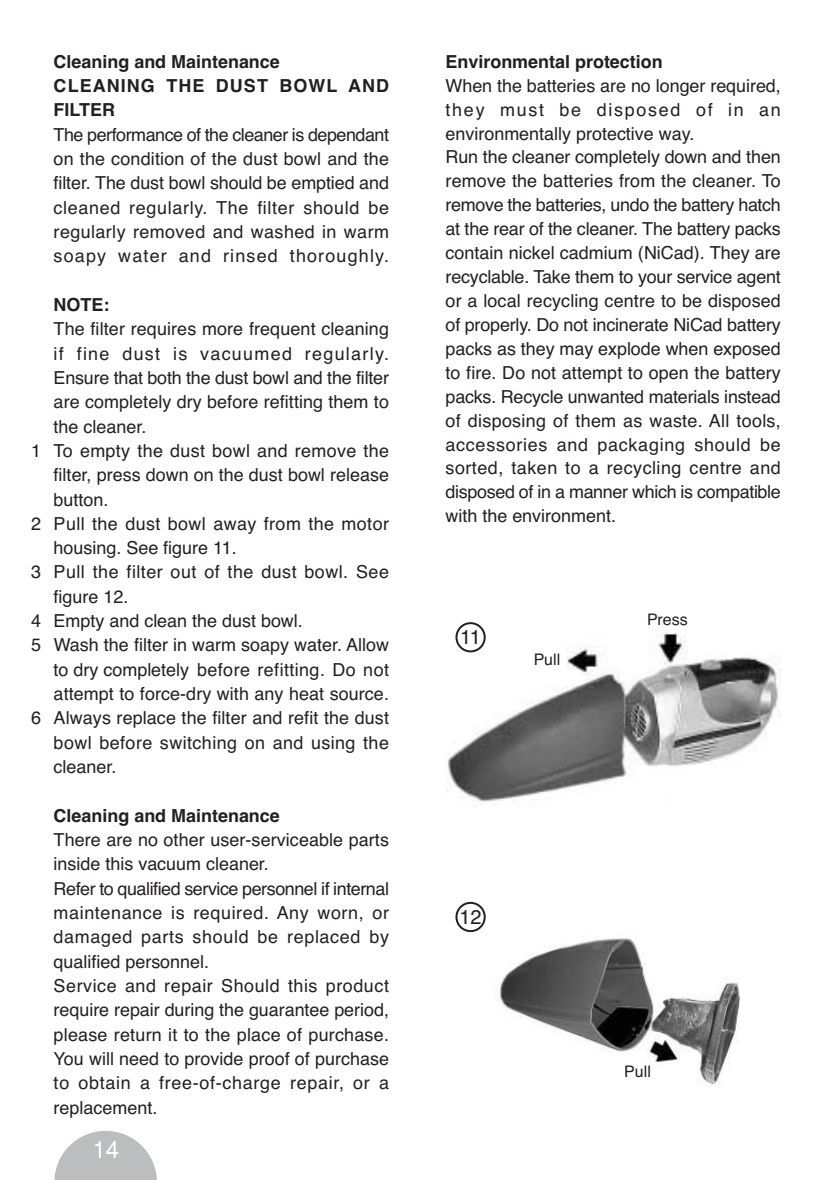
<style>
.page{position:relative;width:835px;height:1180px;background:#fff}
.page>*{position:absolute;margin:0;border:0;box-sizing:border-box;transform-origin:0 0}
.t1{font:23.97px "Helvetica BB";color:#fff}
.t2{font:19.95px "Helvetica TU";color:#231f20}
.t3{font:17.85px/24px "Helvetica TU";color:#231f20}
.t4{font:17.85px "Helvetica TU";letter-spacing:.025em;color:#231f20}
.t5{font:700 17.85px/24.3px "Helvetica TU";color:#231f20}
.t6{font:17.85px "Helvetica TU";letter-spacing:.02em;color:#231f20}
.t7{font:17.85px "Helvetica TU";letter-spacing:.075em;color:#231f20}
.t8{font:15.92px "Helvetica TU";color:#231f20}
</style>
<div class="page">
<svg style="left:54px;top:622px;width:727px;height:557px"></svg>
<p class="t5" style="left:54px;top:51px;width:337px">Cleaning and Maintenance<br>CLEANING THE DUST BOWL AND<br>FILTER</p>
<p class="t3" style="left:54px;top:124px;width:337px;text-align:justify">The performance of the cleaner is dependant on the condition of the dust bowl and the filter. The dust bowl should be emptied and cleaned regularly. The filter should be regularly removed and washed in warm soapy water and rinsed thoroughly.</p>
<p class="t5" style="left:54px;top:294px;width:57px">NOTE:</p>
<p class="t3" style="left:54px;top:319px;width:337px">The filter requires more frequent cleaning</p>
<p class="t7" style="left:54px;top:347px;width:337px">if fine dust is vacuumed regularly.</p>
<p class="t3" style="left:54px;top:367px;width:337px">Ensure that both the dust bowl and the filter</p>
<p class="t3" style="left:54px;top:392px;width:337px">are completely dry before refitting them to</p>
<p class="t3" style="left:54px;top:416px;width:94px">the cleaner.</p>
<p class="t6" style="left:31px;top:444px;width:359px">1 To empty the dust bowl and remove the</p>
<p class="t3" style="left:54px;top:464px;width:337px">filter, press down on the dust bowl release</p>
<p class="t3" style="left:54px;top:489px;width:56px">button.</p>
<p class="t4" style="left:31px;top:517px;width:359px">2 Pull the dust bowl away from the motor</p>
<p class="t3" style="left:54px;top:537px;width:185px">housing. See figure 11.</p>
<p class="t4" style="left:31px;top:565px;width:359px">3 Pull the filter out of the dust bowl. See</p>
<p class="t3" style="left:54px;top:586px;width:76px">figure 12.</p>
<p class="t3" style="left:31px;top:610px;width:273px">4 Empty and clean the dust bowl.</p>
<p class="t3" style="left:31px;top:635px;width:359px">5 Wash the filter in warm soapy water. Allow</p>
<p class="t4" style="left:54px;top:662px;width:337px">to dry completely before refitting. Do not</p>
<p class="t3" style="left:54px;top:683px;width:337px">attempt to force-dry with any heat source.</p>
<p class="t3" style="left:31px;top:707px;width:359px">6 Always replace the filter and refit the dust</p>
<p class="t4" style="left:54px;top:735px;width:337px">bowl before switching on and using the</p>
<p class="t3" style="left:54px;top:756px;width:64px">cleaner.</p>
<p class="t5" style="left:54px;top:805px;width:228px">Cleaning and Maintenance</p>
<p class="t3" style="left:54px;top:829px;width:337px">There are no other user-serviceable parts inside this vacuum cleaner.<br>Refer to qualified service personnel if internal maintenance is required. Any worn, or damaged parts should be replaced by qualified personnel.<br>Service and repair Should this product require repair during the guarantee period, please return it to the place of purchase.<br>You will need to provide proof of purchase to obtain a free-of-charge repair, or a replacement.</p>
<h1 class="t1" style="left:93px;top:1140px;width:28px">14</h1>
<p class="t5" style="left:445px;top:51px;width:219px">Environmental protection</p>
<p class="t3" style="left:445px;top:75px;width:337px">When the batteries are no longer required, they must be disposed of in an environmentally protective way.<br>Run the cleaner completely down and then remove the batteries from the cleaner. To remove the batteries, undo the battery hatch at the rear of the cleaner. The battery packs contain nickel cadmium (NiCad). They are recyclable. Take them to your service agent or a local recycling centre to be disposed of properly. Do not incinerate NiCad battery packs as they may explode when exposed to fire. Do not attempt to open the battery packs. Recycle unwanted materials instead of disposing of them as waste. All tools, accessories and packaging should be sorted, taken to a recycling centre and disposed of in a manner which is compatible with the environment.</p>
<p class="t2" style="left:460px;top:629px;width:22px">11</p>
<p class="t8" style="left:534px;top:653px;width:28px">Pull</p>
<p class="t8" style="left:647px;top:613px;width:42px">Press</p>
<p class="t2" style="left:459px;top:909px;width:24px">12</p>
<p class="t8" style="left:624px;top:1065px;width:28px">Pull</p>
</div>
